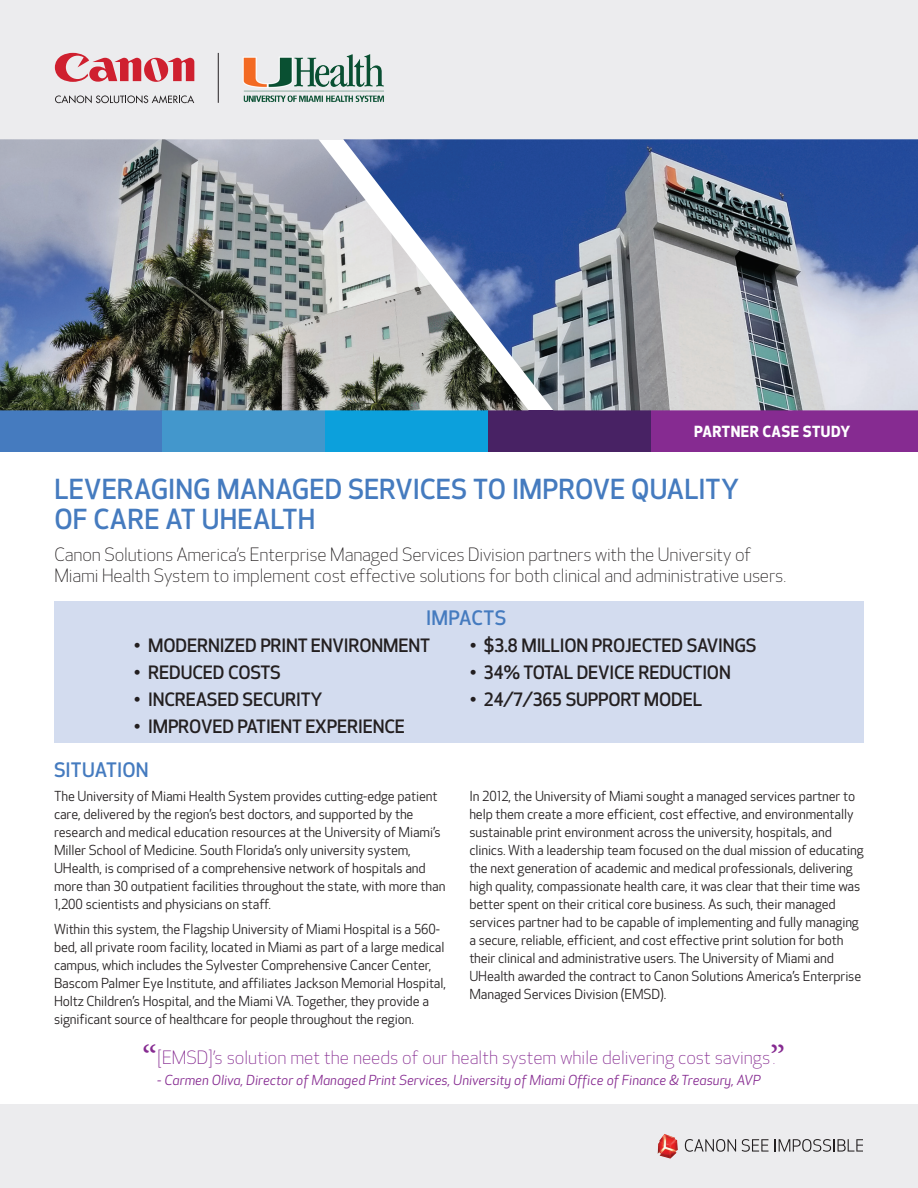
<style>
.page{position:relative;width:918px;height:1188px;background:#fff}
.page>*{position:absolute;margin:0;border:0;box-sizing:border-box;transform-origin:0 0}
.t1{font:500 27px/30px "Optic Sans 301";letter-spacing:.005em;color:#457bbf}
.t2{font:500 19.5px "Optic Sans 301";letter-spacing:.01em;color:#457bbf}
.t3{font:300 18px/21px "Optic Sans 101";letter-spacing:-.01em;color:#231f20}
.t4{font:500 18px "Optic Sans 301";letter-spacing:-.01em;color:#231f20}
.t5{font:300 18px "Optic Sans 101";color:#862b91}
.t6{font:300 16.5px "Optic Sans 101";color:#862b91}
.t7{font:700 15px "Optic Sans 401";letter-spacing:.03em;color:#fff}
.t8{font:13.5px/18px "Optic Sans 201";letter-spacing:-.01em;color:#231f20}
.t9{font:italic 13.5px "Optic Sans 202";color:#862b91}
.s1{font-family:"Minion Pro";font-weight:400;font-size:37.5px}
</style>
<div class="page">
<div style="left:0;top:0;width:918px;height:139px;background:#ececee"></div>
<svg style="left:55px;top:95px;width:139px;height:8px"></svg>
<svg style="left:55px;top:53px;width:139px;height:29px"></svg>
<img style="left:243px;top:54px;width:141px;height:48px">
<hr style="left:218px;top:53px;width:1px;height:50px;background:#231f20">
<div style="left:0;top:410px;width:163px;height:41px;background:#457bbf"></div>
<div style="left:163px;top:410px;width:162px;height:41px;background:#4397cc"></div>
<div style="left:325px;top:410px;width:163px;height:41px;background:#0ca0dc"></div>
<div style="left:488px;top:410px;width:163px;height:41px;background:#482264"></div>
<div style="left:651px;top:410px;width:267px;height:41px;background:#862b91"></div>
<img style="left:0;top:139px;width:343px;height:271px">
<img style="left:343px;top:139px;width:575px;height:271px">
<div style="left:0;top:1104px;width:918px;height:84px;background:#ececee"></div>
<img style="left:657px;top:1134px;width:21px;height:25px">
<svg style="left:685px;top:1139px;width:51px;height:13px"></svg>
<svg style="left:742px;top:1139px;width:27px;height:13px"></svg>
<svg style="left:775px;top:1139px;width:88px;height:13px"></svg>
<div style="left:54px;top:602px;width:810px;height:141px;background:#d3dcef"></div>
<p class="t7" style="left:694px;top:422px;width:158px">PARTNER CASE STUDY</p>
<h1 class="t1" style="left:54px;top:475px;width:686px">LEVERAGING MANAGED SERVICES TO IMPROVE QUALITY<br>OF CARE AT UHEALTH</h1>
<h3 class="t3" style="left:54px;top:545px;width:734px">Canon Solutions America’s Enterprise Managed Services Division partners with the University of<br>Miami Health System to implement cost effective solutions for both clinical and administrative users.</h3>
<h2 class="t2" style="left:426px;top:607px;width:82px">IMPACTS</h2>
<h3 class="t4" style="left:134px;top:635px;width:298px">• MODERNIZED PRINT ENVIRONMENT</h3>
<h3 class="t4" style="left:134px;top:662px;width:149px">• REDUCED COSTS</h3>
<h3 class="t4" style="left:134px;top:689px;width:190px">• INCREASED SECURITY</h3>
<h3 class="t4" style="left:134px;top:716px;width:273px">• IMPROVED PATIENT EXPERIENCE</h3>
<h3 class="t4" style="left:470px;top:635px;width:289px">• $3.8 MILLION PROJECTED SAVINGS</h3>
<h3 class="t4" style="left:470px;top:662px;width:263px">• 34% TOTAL DEVICE REDUCTION</h3>
<h3 class="t4" style="left:470px;top:689px;width:234px">• 24/7/365 SUPPORT MODEL</h3>
<h2 class="t2" style="left:54px;top:759px;width:96px">SITUATION</h2>
<p class="t8" style="left:54px;top:788px;width:393px">The University of Miami Health System provides cutting-edge patient care, delivered by the region’s best doctors, and supported by the research and medical education resources at the University of Miami’s Miller School of Medicine. South Florida’s only university system, UHealth, is comprised of a comprehensive network of hospitals and more than 30 outpatient facilities throughout the state, with more than 1,200 scientists and physicians on staff.</p>
<p class="t8" style="left:54px;top:920px;width:394px">Within this system, the Flagship University of Miami Hospital is a 560- bed, all private room facility, located in Miami as part of a large medical campus, which includes the Sylvester Comprehensive Cancer Center, Bascom Palmer Eye Institute, and affiliates Jackson Memorial Hospital, Holtz Children’s Hospital, and the Miami VA. Together, they provide a significant source of healthcare for people throughout the region.</p>
<p class="t8" style="left:469px;top:788px;width:396px">In 2012, the University of Miami sought a managed services partner to help them create a more efficient, cost effective, and environmentally sustainable print environment across the university, hospitals, and clinics. With a leadership team focused on the dual mission of educating the next generation of academic and medical professionals, delivering high quality, compassionate health care, it was clear that their time was better spent on their critical core business. As such, their managed services partner had to be capable of implementing and fully managing a secure, reliable, efficient, and cost effective print solution for both their clinical and administrative users. The University of Miami and UHealth awarded the contract to Canon Solutions America’s Enterprise Managed Services Division (EMSD).</p>
<h3 class="t5" style="left:142px;top:1047px;width:645px"><span class="s1">“</span>[EMSD]’s solution met the needs of our health system while delivering cost savings<span class="s1">”</span></h3>
<p class="t6" style="left:773px;top:1049px;width:5px">.</p>
<p class="t9" style="left:157px;top:1072px;width:605px">- Carmen Oliva, Director of Managed Print Services, University of Miami Office of Finance &amp; Treasury, AVP</p>
</div>
